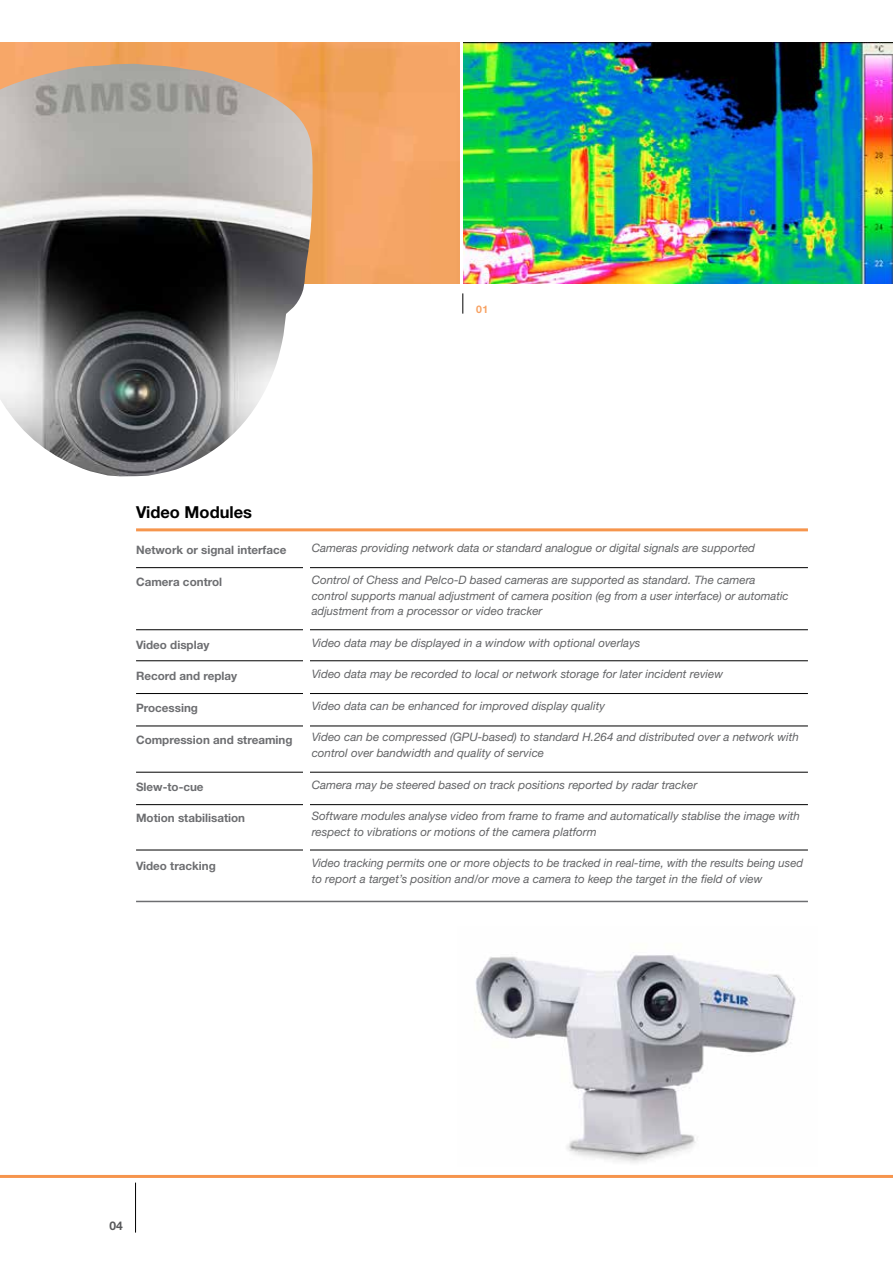
<style>
.page{position:relative;width:893px;height:1263px;background:#fff}
.page>*{position:absolute;margin:0;border:0;box-sizing:border-box;transform-origin:0 0}
.t1{font:700 16.5px "Helvetica Neue";color:#000}
.t2{font:700 12px "Helvetica Neue";color:#58595b}
.t3{font:italic 11.7px/15.8px "Helvetica Neue";color:#636466}
.t4{font:700 11.7px "Helvetica Neue";color:#6d6e71}
.t5{font:700 10.5px "Helvetica Neue";color:#f7a263}
</style>
<div class="page">
<hr style="left:135px;top:1182px;width:1px;height:50px;background:#000">
<img style="left:463px;top:43px;width:430px;height:241px">
<img style="left:475px;top:955px;width:321px;height:208px">
<img style="left:0;top:43px;width:459px;height:241px">
<img style="left:0;top:64px;width:313px;height:412px">
<hr style="left:0;top:1175px;width:893px;height:3px;background:#f6954d">
<hr style="left:136px;top:567px;width:672px;height:1px;background:#000">
<hr style="left:136px;top:629px;width:672px;height:1px;background:#000">
<hr style="left:136px;top:660px;width:672px;height:1px;background:#000">
<hr style="left:136px;top:693px;width:672px;height:1px;background:#000">
<hr style="left:136px;top:726px;width:672px;height:1px;background:#000">
<hr style="left:136px;top:772px;width:672px;height:1px;background:#000">
<hr style="left:136px;top:804px;width:672px;height:1px;background:#000">
<hr style="left:136px;top:850px;width:672px;height:1px;background:#000">
<hr style="left:136px;top:528px;width:672px;height:3px;background:#f6954d">
<div style="left:303px;top:539px;width:6px;height:379px;background:#fff"></div>
<hr style="left:136px;top:901px;width:672px;height:1px;background:#6d6e71">
<svg style="left:463px;top:293px;width:1px;height:21px"></svg>
<p class="t5" style="left:476px;top:303px;width:13px">01</p>
<h1 class="t1" style="left:136px;top:502px;width:118px">Video Modules</h1>
<p class="t4" style="left:136px;top:543px;width:152px">Network or signal interface</p>
<p class="t4" style="left:136px;top:574px;width:88px">Camera control</p>
<p class="t4" style="left:136px;top:637px;width:75px">Video display</p>
<p class="t4" style="left:136px;top:669px;width:103px">Record and replay</p>
<p class="t4" style="left:136px;top:701px;width:63px">Processing</p>
<p class="t4" style="left:136px;top:732px;width:158px">Compression and streaming</p>
<p class="t4" style="left:136px;top:779px;width:69px">Slew-to-cue</p>
<p class="t4" style="left:136px;top:811px;width:111px">Motion stabilisation</p>
<p class="t4" style="left:136px;top:858px;width:81px">Video tracking</p>
<p class="t3" style="left:312px;top:540px;width:445px">Cameras providing network data or standard analogue or digital signals are supported</p>
<p class="t3" style="left:312px;top:572px;width:479px">Control of Chess and Pelco-D based cameras are supported as standard. The camera control supports manual adjustment of camera position (eg from a user interface) or automatic adjustment from a processor or video tracker</p>
<p class="t3" style="left:312px;top:635px;width:330px">Video data may be displayed in a window with optional overlays</p>
<p class="t3" style="left:312px;top:666px;width:413px">Video data may be recorded to local or network storage for later incident review</p>
<p class="t3" style="left:312px;top:698px;width:295px">Video data can be enhanced for improved display quality</p>
<p class="t3" style="left:312px;top:729px;width:489px">Video can be compressed (GPU-based) to standard H.264 and distributed over a network with control over bandwidth and quality of service</p>
<p class="t3" style="left:312px;top:776px;width:387px">Camera may be steered based on track positions reported by radar tracker</p>
<p class="t3" style="left:312px;top:808px;width:490px">Software modules analyse video from frame to frame and automatically stablise the image with respect to vibrations or motions of the camera platform</p>
<p class="t3" style="left:312px;top:855px;width:493px">Video tracking permits one or more objects to be tracked in real-time, with the results being used to report a target’s position and/or move a camera to keep the target in the field of view</p>
<p class="t2" style="left:109px;top:1218px;width:15px">04</p>
</div>
